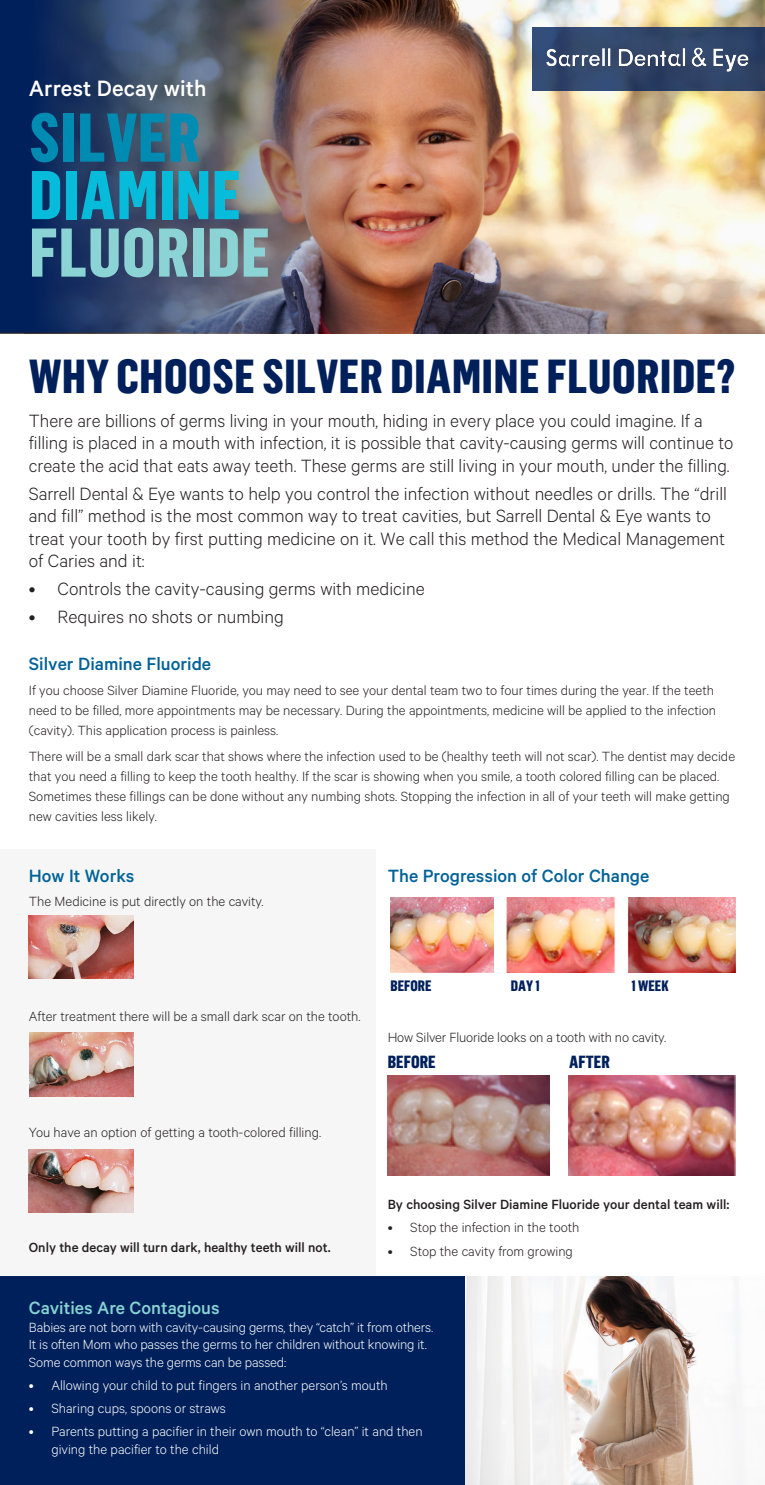
<style>
.page{position:relative;width:765px;height:1485px;background:#fff}
.page>*{position:absolute;margin:0;border:0;box-sizing:border-box;transform-origin:0 0}
.t1{font:800 67.5px "Flama Condensed";letter-spacing:.015em;color:#8bd3d4}
.t2{font:800 67.5px "Flama Condensed";letter-spacing:.015em;color:#07bbda}
.t3{font:800 67.5px "Flama Condensed";letter-spacing:.015em;color:#008bb3}
.t4{font:800 47.5px "Flama Condensed";letter-spacing:.015em;color:#00205b}
.t5{font:500 25px "Calibre";color:#fff}
.Subtitle{font:300 20px/22.5px "Calibre";color:#231f20}
.t6{font:500 20px "Calibre";color:#006298}
.t7{font:500 20px "Calibre";color:#87d4d4}
.t8{font:800 17.5px "Flama Condensed";color:#00205b}
.t9{font:300 15px/20px "Calibre";color:#231f20}
.t10{font:300 15px/17.5px "Calibre";letter-spacing:-.005em;color:#fff}
.t11{font:500 15px "Calibre";color:#231f20}
.t12{font:800 15px "Flama Condensed";color:#00205b}
</style>
<div class="page">
<div style="left:0;top:849px;width:375px;height:428px;background:#f6f6f6"></div>
<img style="left:29px;top:916px;width:105px;height:62px">
<img style="left:30px;top:1033px;width:104px;height:64px">
<img style="left:29px;top:1149px;width:105px;height:64px">
<img style="left:526px;top:0;width:239px;height:334px">
<img style="left:0;top:0;width:526px;height:334px">
<div style="left:533px;top:28px;width:232px;height:63px;background:linear-gradient(to right,#334b72,#2d4062)"></div>
<img style="left:543px;top:45px;width:208px;height:30px">
<img style="left:465px;top:1276px;width:277px;height:209px">
<div style="left:0;top:1276px;width:465px;height:209px;background:#00205b"></div>
<img style="left:390px;top:897px;width:345px;height:76px">
<img style="left:388px;top:1076px;width:162px;height:99px">
<img style="left:569px;top:1075px;width:166px;height:100px">
<hr style="left:495px;top:891px;width:3px;height:82px;background:#fff">
<p class="t5" style="left:29px;top:74px;width:179px">Arrest Decay with</p>
<p class="t3" style="left:29px;top:95px;width:173px">SILVER</p>
<p class="t2" style="left:29px;top:152px;width:213px">DIAMINE</p>
<p class="t1" style="left:29px;top:210px;width:242px">FLUORIDE</p>
<p class="t4" style="left:29px;top:346px;width:708px">WHY CHOOSE SILVER DIAMINE FLUORIDE?</p>
<p class="Subtitle" style="left:29px;top:408px;width:706px">There are billions of germs living in your mouth, hiding in every place you could imagine. If a filling is placed in a mouth with infection, it is possible that cavity-causing germs will continue to create the acid that eats away teeth. These germs are still living in your mouth, under the filling.</p>
<p class="Subtitle" style="left:29px;top:481px;width:700px">Sarrell Dental &amp; Eye wants to help you control the infection without needles or drills. The “drill and fill” method is the most common way to treat cavities, but Sarrell Dental &amp; Eye wants to treat your tooth by first putting medicine on it. We call this method the Medical Management of Caries and it:</p>
<p class="Subtitle" style="left:29px;top:577px;width:397px">• Controls the cavity-causing germs with medicine</p>
<p class="Subtitle" style="left:29px;top:605px;width:256px">• Requires no shots or numbing</p>
<p class="t6" style="left:29px;top:652px;width:184px">Silver Diamine Fluoride</p>
<p class="t9" style="left:29px;top:680px;width:689px">If you choose Silver Diamine Fluoride, you may need to see your dental team two to four times during the year. If the teeth need to be filled, more appointments may be necessary. During the appointments, medicine will be applied to the infection (cavity). This application process is painless.</p>
<p class="t9" style="left:29px;top:746px;width:708px">There will be a small dark scar that shows where the infection used to be (healthy teeth will not scar). The dentist may decide that you need a filling to keep the tooth healthy. If the scar is showing when you smile, a tooth colored filling can be placed.<br>Sometimes these fillings can be done without any numbing shots. Stopping the infection in all of your teeth will make getting new cavities less likely.</p>
<p class="t6" style="left:29px;top:865px;width:107px">How It Works</p>
<p class="t9" style="left:29px;top:890px;width:236px">The Medicine is put directly on the cavity.</p>
<p class="t6" style="left:388px;top:865px;width:263px">The Progression of Color Change</p>
<p class="t9" style="left:29px;top:1006px;width:333px">After treatment there will be a small dark scar on the tooth.</p>
<p class="t9" style="left:29px;top:1121px;width:294px">You have an option of getting a tooth-colored filling.</p>
<p class="t11" style="left:29px;top:1239px;width:303px">Only the decay will turn dark, healthy teeth will not.</p>
<p class="t12" style="left:390px;top:976px;width:43px">BEFORE</p>
<p class="t12" style="left:511px;top:976px;width:31px">DAY 1</p>
<p class="t12" style="left:631px;top:976px;width:39px">1 WEEK</p>
<p class="t9" style="left:388px;top:1027px;width:280px">How Silver Fluoride looks on a tooth with no cavity.</p>
<p class="t8" style="left:388px;top:1051px;width:50px">BEFORE</p>
<p class="t8" style="left:569px;top:1051px;width:42px">AFTER</p>
<p class="t11" style="left:388px;top:1195px;width:343px">By choosing Silver Diamine Fluoride your dental team will:</p>
<p class="t9" style="left:388px;top:1217px;width:193px">• Stop the infection in the tooth</p>
<p class="t9" style="left:388px;top:1240px;width:187px">• Stop the cavity from growing</p>
<p class="t7" style="left:29px;top:1297px;width:192px">Cavities Are Contagious</p>
<p class="t10" style="left:29px;top:1318px;width:406px">Babies are not born with cavity-causing germs, they “catch” it from others.<br>It is often Mom who passes the germs to her children without knowing it.<br>Some common ways the germs can be passed:</p>
<p class="t10" style="left:29px;top:1376px;width:360px">• Allowing your child to put fingers in another person’s mouth</p>
<p class="t10" style="left:29px;top:1399px;width:199px">• Sharing cups, spoons or straws</p>
<p class="t10" style="left:51px;top:1422px;width:373px;text-indent:-22px">• Parents putting a pacifier in their own mouth to “clean” it and then giving the pacifier to the child</p>
</div>
